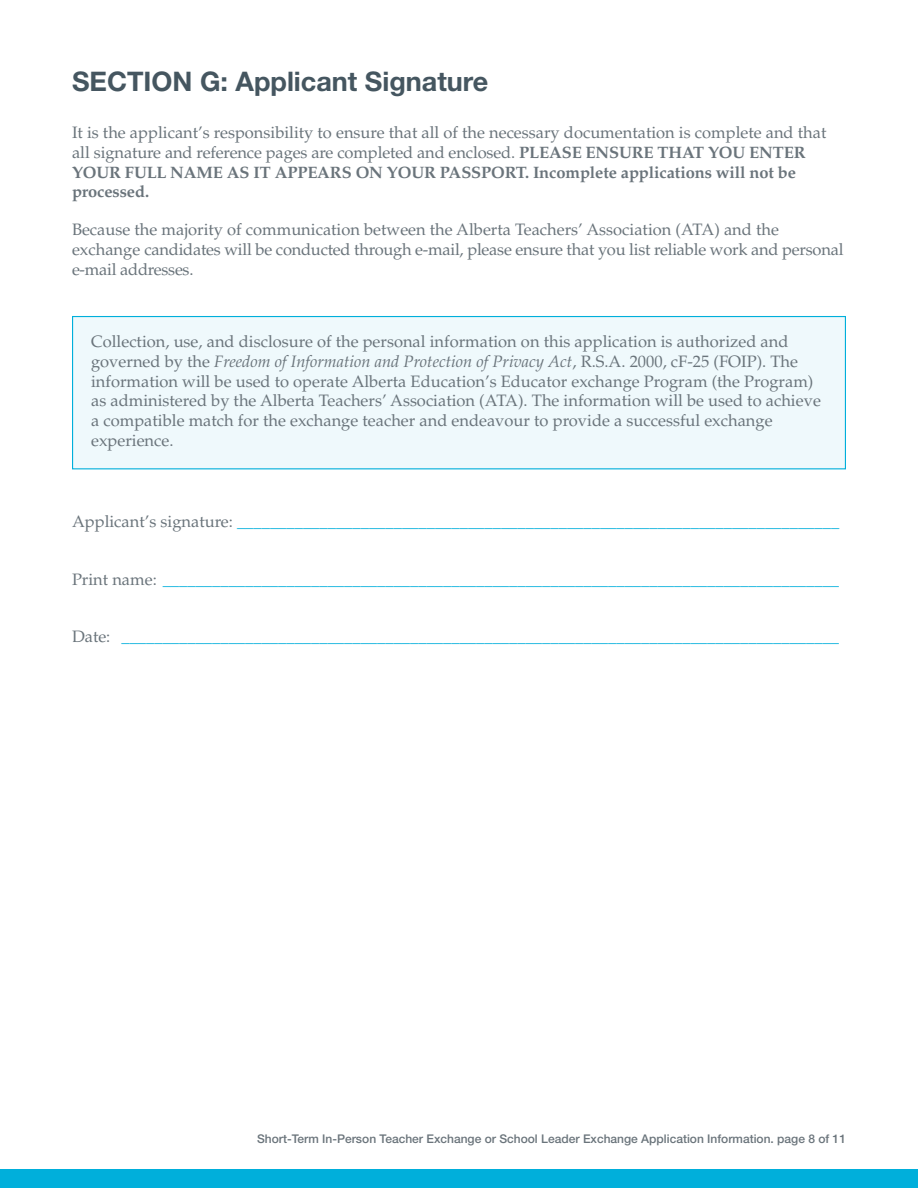
<style>
.page{position:relative;width:918px;height:1188px;background:#fff}
.page>*{position:absolute;margin:0;border:0;box-sizing:border-box;transform-origin:0 0}
.Head-2{font:700 27px "Helvetica Neue LT Std";color:#455660}
.Body_no_indent{font:16.5px/19.8px "Palatino LT Std";color:#6a747b}
.Body_no_indent-2{font:16.5px "Palatino LT Std";color:#00afdb}
.t1{font:500 12px "Helvetica Neue LT Std";color:#6a747b}
.s1{font-weight:700}
.s2{font-style:italic}
.s3{color:#6a747b}
</style>
<div class="page">
<div style="left:0;top:1169px;width:918px;height:19px;background:#00afdb"></div>
<div style="left:73px;top:317px;width:772px;height:152px;background:#eff9fc"></div>
<div style="left:72px;top:316px;width:774px;height:153px;border:1px solid #00afdb"></div>
<p class="Head-2" style="left:72px;top:65px;width:418px">SECTION G: Applicant Signature</p>
<p class="Body_no_indent" style="left:72px;top:123px;width:756px">It is the applicant’s responsibility to ensure that all of the necessary documentation is complete and that all signature and reference pages are completed and enclosed. <span class="s1">PLEASE ENSURE THAT YOU ENTER YOUR FULL NAME AS IT APPEARS ON YOUR PASSPORT. Incomplete applications will not be processed.</span></p>
<p class="Body_no_indent" style="left:72px;top:220px;width:773px">Because the majority of communication between the Alberta Teachers’ Association (ATA) and the exchange candidates will be conducted through e-mail, please ensure that you list reliable work and personal e-mail addresses.</p>
<p class="Body_no_indent" style="left:91px;top:332px;width:731px">Collection, use, and disclosure of the personal information on this application is authorized and governed by the <span class="s2">Freedom of Information and Protection of Privacy Act</span>, R.S.A. 2000, cF-25 (FOIP). The information will be used to operate Alberta Education’s Educator exchange Program (the Program) as administered by the Alberta Teachers’ Association (ATA). The information will be used to achieve a compatible match for the exchange teacher and endeavour to provide a successful exchange experience.</p>
<p class="Body_no_indent-2" style="left:72px;top:512px;width:769px"><span class="s3">Applicant’s signature:</span> _________________________________________________________________________</p>
<p class="Body_no_indent-2" style="left:72px;top:569px;width:769px"><span class="s3">Print name:</span> __________________________________________________________________________________</p>
<p class="Body_no_indent-2" style="left:72px;top:627px;width:769px"><span class="s3">Date:</span> _______________________________________________________________________________________</p>
<p class="t1" style="left:257px;top:1131px;width:590px">Short-Term In-Person Teacher Exchange or School Leader Exchange Application Information. page 8 of 11</p>
</div>
